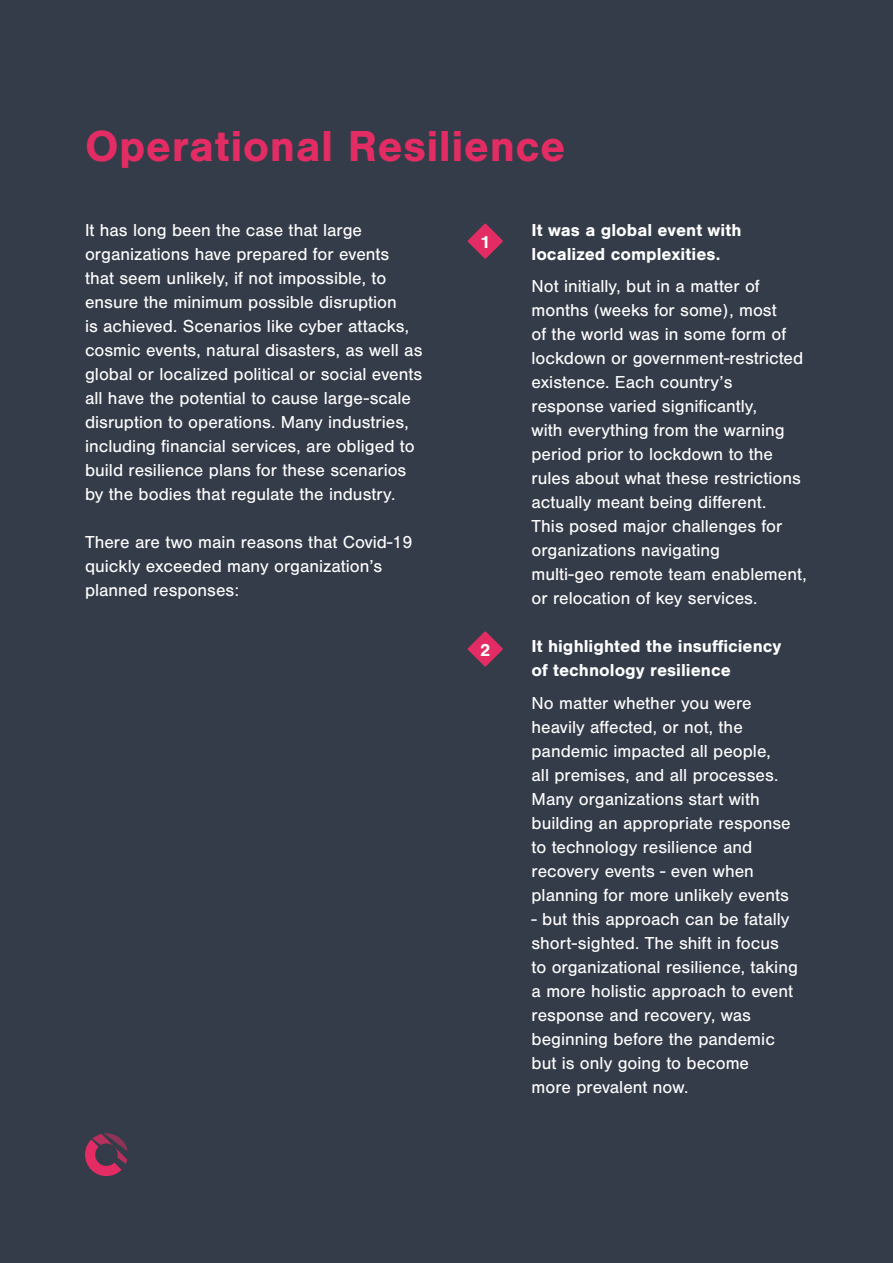
<style>
.page{position:relative;width:893px;height:1263px;background:#353c49}
.page>*{position:absolute;margin:0;border:0;box-sizing:border-box;transform-origin:0 0}
.t1{font:700 45px "Nimbus San";letter-spacing:.01em;color:#e42c64}
.t2{font:18px/24px "Nimbus San";color:#fff}
.t3{font:700 18px/24px "Nimbus San";color:#fff}
</style>
<div class="page">
<svg style="left:85px;top:1133px;width:43px;height:43px"></svg>
<svg style="left:468px;top:223px;width:35px;height:36px"></svg>
<svg style="left:468px;top:631px;width:35px;height:36px"></svg>
<p class="t1" style="left:85px;top:120px;width:482px">Operational Resilience</p>
<p class="t2" style="left:85px;top:218px;width:339px">It has long been the case that large organizations have prepared for events that seem unlikely, if not impossible, to ensure the minimum possible disruption<br>is achieved. Scenarios like cyber attacks, cosmic events, natural disasters, as well as global or localized political or social events all have the potential to cause large-scale disruption to operations. Many industries, including financial services, are obliged to build resilience plans for these scenarios by the bodies that regulate the industry.</p>
<p class="t2" style="left:85px;top:530px;width:329px">There are two main reasons that Covid-19 quickly exceeded many organization’s planned responses:</p>
<p class="t3" style="left:480px;top:230px;width:12px">1</p>
<p class="t3" style="left:480px;top:638px;width:12px">2</p>
<p class="t3" style="left:531px;top:218px;width:212px">It was a global event with localized complexities.</p>
<p class="t2" style="left:531px;top:274px;width:277px">Not initially, but in a matter of months (weeks for some), most<br>of the world was in some form of lockdown or government-restricted existence. Each country’s response varied significantly,<br>with everything from the warning period prior to lockdown to the rules about what these restrictions actually meant being different.<br>This posed major challenges for organizations navigating<br>multi-geo remote team enablement, or relocation of key services.</p>
<p class="t3" style="left:531px;top:634px;width:251px">It highlighted the insufficiency of technology resilience</p>
<p class="t2" style="left:531px;top:691px;width:261px">No matter whether you were heavily affected, or not, the pandemic impacted all people, all premises, and all processes.<br>Many organizations start with building an appropriate response to technology resilience and recovery events - even when planning for more unlikely events</p>
<p class="t2" style="left:531px;top:907px;width:268px">- but this approach can be fatally short-sighted. The shift in focus to organizational resilience, taking a more holistic approach to event response and recovery, was beginning before the pandemic but is only going to become<br>more prevalent now.</p>
</div>
